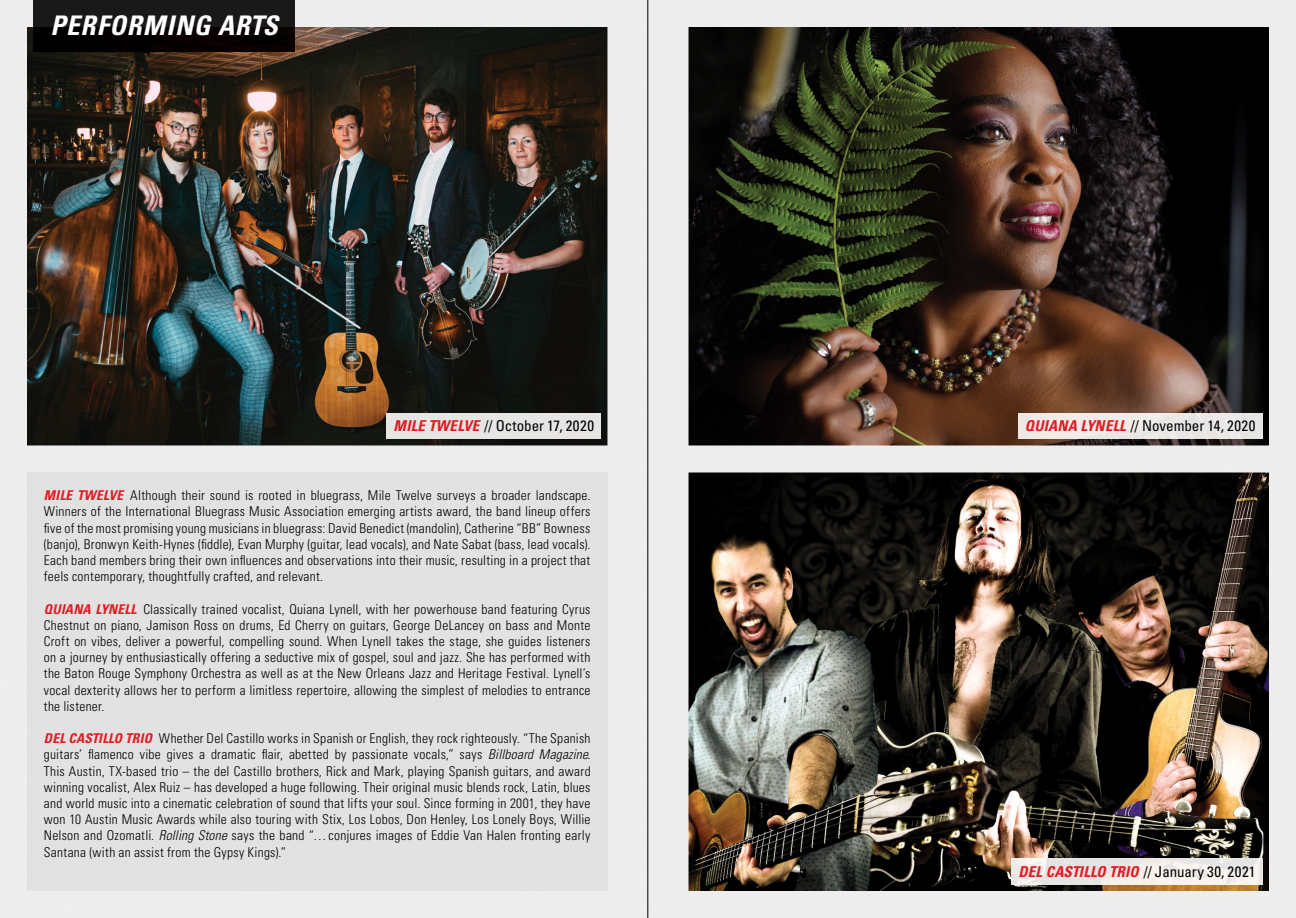
<style>
.page{position:relative;width:1296px;height:918px;background:#fff}
.page>*{position:absolute;margin:0;border:0;box-sizing:border-box;transform-origin:0 0}
.t1{font:italic 700 condensed 27px "Univers";letter-spacing:.03em;color:#fff}
.t2{font:condensed 15px "Univers";letter-spacing:-.005em;color:#000}
.t3{font:300 condensed 13.5px/16.2px "Univers";letter-spacing:.02em;color:#000;text-align:justify}
.s1{font-weight:700;font-style:italic;color:#e31b23}
.s2{font-style:italic}
</style>
<div class="page">
<div style="left:648px;top:0;width:648px;height:918px;background:#eee"></div>
<img style="left:688px;top:27px;width:581px;height:419px">
<div style="left:1018px;top:413px;width:244px;height:26px;background:#eeeae8"></div>
<img style="left:688px;top:472px;width:581px;height:419px">
<img style="left:1012px;top:859px;width:250px;height:25px">
<svg style="left:0;top:0;width:648px;height:918px;background:#9b9996"></svg>
<h1 class="t1" style="left:51px;top:9px;width:229px">PERFORMING ARTS</h1>
<p class="t2" style="left:393px;top:416px;width:202px"><span class="s1">MILE TWELVE</span> // October 17, 2020</p>
<p class="t3" style="left:44px;top:487px;width:548px"><span class="s1">MILE TWELVE</span> Although their sound is rooted in bluegrass, Mile Twelve surveys a broader landscape.<br>Winners of the International Bluegrass Music Association emerging artists award, the band lineup offers five of the most promising young musicians in bluegrass: David Benedict (mandolin), Catherine “BB” Bowness (banjo), Bronwyn Keith-Hynes (fiddle), Evan Murphy (guitar, lead vocals), and Nate Sabat (bass, lead vocals).<br>Each band members bring their own influences and observations into their music, resulting in a project that feels contemporary, thoughtfully crafted, and relevant.</p>
<p class="t3" style="left:44px;top:600px;width:548px"><span class="s1">QUIANA LYNELL</span> Classically trained vocalist, Quiana Lynell, with her powerhouse band featuring Cyrus Chestnut on piano, Jamison Ross on drums, Ed Cherry on guitars, George DeLancey on bass and Monte Croft on vibes, deliver a powerful, compelling sound. When Lynell takes the stage, she guides listeners on a journey by enthusiastically offering a seductive mix of gospel, soul and jazz. She has performed with the Baton Rouge Symphony Orchestra as well as at the New Orleans Jazz and Heritage Festival. Lynell’s vocal dexterity allows her to perform a limitless repertoire, allowing the simplest of melodies to entrance the listener.</p>
<p class="t3" style="left:44px;top:730px;width:548px"><span class="s1">DEL CASTILLO TRIO</span> Whether Del Castillo works in Spanish or English, they rock righteously. “The Spanish guitars’ flamenco vibe gives a dramatic flair, abetted by passionate vocals,” says <span class="s2">Billboard Magazine</span>.<br>This Austin, TX-based trio – the del Castillo brothers, Rick and Mark, playing Spanish guitars, and award winning vocalist, Alex Ruiz – has developed a huge following. Their original music blends rock, Latin, blues and world music into a cinematic celebration of sound that lifts your soul. Since forming in 2001, they have won 10 Austin Music Awards while also touring with Stix, Los Lobos, Don Henley, Los Lonely Boys, Willie Nelson and Ozomatli. <span class="s2">Rolling Stone</span> says the band “… conjures images of Eddie Van Halen fronting early Santana (with an assist from the Gypsy Kings).”</p>
<p class="t2" style="left:1025px;top:416px;width:232px"><span class="s1">QUIANA LYNELL</span> // November 14, 2020</p>
<p class="t2" style="left:1018px;top:862px;width:239px"><span class="s1">DEL CASTILLO TRIO</span> // January 30, 2021</p>
</div>
